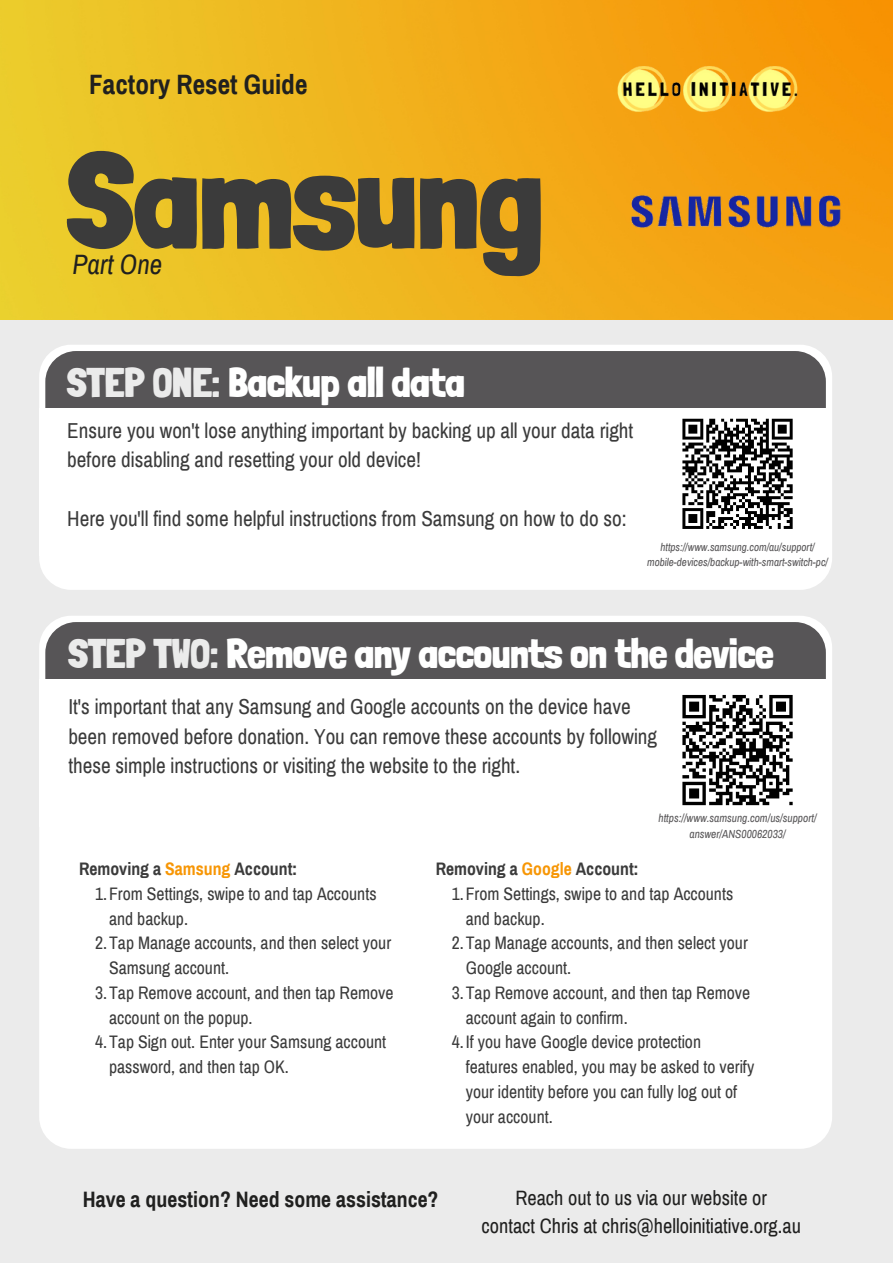
<style>
.page{position:relative;width:893px;height:1264px;background:#fff}
.page>*{position:absolute;margin:0;border:0;box-sizing:border-box;transform-origin:0 0}
.t1{font:900 137.4px "Londrina Solid";color:#3b3b3b}
.t2{font:900 40.5px "Londrina Solid";color:#fff}
.t3{font:700 27.3px "Archivo Narrow";color:#20201f}
.t4{font:italic 27.3px "Archivo Narrow";color:#20201f}
.t5{font:700 21.75px "Archivo Narrow";color:#20201f}
.t6{font:21.15px/29.2px "Archivo Narrow";color:#3b3b3b}
.t7{font:20.25px/28px "Archivo Narrow";color:#20201f;text-align:center}
.t8{font:17.7px "Archivo Narrow";color:#3b3b3b}
.t9{font:700 17.7px "Archivo Narrow";color:#3b3b3b}
.t10{font:italic 11.4px/15.6px "Archivo Narrow";color:#575557;text-align:center}
.t11{font:italic 11.1px/14.9px "Archivo Narrow";color:#575557;text-align:center}
.s1{color:#ebebeb}
.s2{color:#f79605}
</style>
<div class="page">
<div style="left:0;top:0;width:892px;height:1262px;background:#ebebeb"></div>
<img style="left:0;top:0;width:892px;height:319px">
<div style="left:39px;top:345px;width:793px;height:245px;background:#fff;border-radius:32px"></div>
<div style="left:45px;top:351px;width:780px;height:164px;background:#575557;border-radius:31px"></div>
<div style="left:39px;top:408px;width:793px;height:148px;background:#fff"></div>
<div style="left:39px;top:615px;width:793px;height:533px;background:#fff;border-radius:32px"></div>
<div style="left:45px;top:622px;width:780px;height:164px;background:#575557;border-radius:31px"></div>
<div style="left:39px;top:679px;width:793px;height:147px;background:#fff"></div>
<img style="left:612px;top:62px;width:190px;height:54px">
<svg style="left:682px;top:419px;width:110px;height:110px"></svg>
<svg style="left:682px;top:695px;width:110px;height:110px"></svg>
<img style="left:624px;top:186px;width:226px;height:50px">
<h3 class="t3" style="left:89px;top:70px;width:220px">Factory Reset Guide</h3>
<h1 class="t1" style="left:67px;top:118px;width:477px">Samsung</h1>
<h3 class="t4" style="left:73px;top:250px;width:91px">Part One</h3>
<h2 class="t2" style="left:67px;top:358px;width:399px"><span class="s1">STEP ONE:</span> Backup all data</h2>
<p class="t6" style="left:67px;top:416px;width:567px">Ensure you won't lose anything important by backing up all your data right before disabling and resetting your old device!</p>
<p class="t6" style="left:67px;top:504px;width:560px">Here you'll find some helpful instructions from Samsung on how to do so:</p>
<p class="t11" style="left:647px;top:539px;width:182px">https://www.samsung.com/au/support/ mobile-devices/backup-with-smart-switch-pc/</p>
<h2 class="t2" style="left:68px;top:630px;width:706px"><span class="s1">STEP TWO:</span> Remove any accounts on the device</h2>
<p class="t6" style="left:68px;top:692px;width:590px">It's important that any Samsung and Google accounts on the device have been removed before donation. You can remove these accounts by following these simple instructions or visiting the website to the right.</p>
<p class="t9" style="left:79px;top:859px;width:220px">Removing a <span class="s2">Samsung</span> Account:</p>
<p class="t8" style="left:95px;top:884px;width:283px">1.From Settings, swipe to and tap Accounts</p>
<p class="t8" style="left:109px;top:909px;width:80px">and backup.</p>
<p class="t8" style="left:95px;top:933px;width:297px">2.Tap Manage accounts, and then select your</p>
<p class="t8" style="left:109px;top:958px;width:122px">Samsung account.</p>
<p class="t8" style="left:95px;top:983px;width:300px">3.Tap Remove account, and then tap Remove</p>
<p class="t8" style="left:109px;top:1008px;width:145px">account on the popup.</p>
<p class="t8" style="left:95px;top:1032px;width:292px">4.Tap Sign out. Enter your Samsung account</p>
<p class="t8" style="left:109px;top:1057px;width:181px">password, and then tap OK.</p>
<p class="t9" style="left:435px;top:859px;width:204px">Removing a <span class="s2">Google</span> Account:</p>
<p class="t10" style="left:658px;top:810px;width:160px">https://www.samsung.com/us/support/ answer/ANS00062033/</p>
<p class="t8" style="left:452px;top:884px;width:283px">1.From Settings, swipe to and tap Accounts</p>
<p class="t8" style="left:465px;top:909px;width:80px">and backup.</p>
<p class="t8" style="left:452px;top:933px;width:297px">2.Tap Manage accounts, and then select your</p>
<p class="t8" style="left:465px;top:958px;width:107px">Google account.</p>
<p class="t8" style="left:452px;top:983px;width:300px">3.Tap Remove account, and then tap Remove</p>
<p class="t8" style="left:465px;top:1008px;width:163px">account again to confirm.</p>
<p class="t8" style="left:452px;top:1032px;width:251px">4.If you have Google device protection</p>
<p class="t8" style="left:465px;top:1057px;width:290px">features enabled, you may be asked to verify</p>
<p class="t8" style="left:465px;top:1082px;width:273px">your identity before you can fully log out of</p>
<p class="t8" style="left:465px;top:1106px;width:88px">your account.</p>
<p class="t5" style="left:83px;top:1188px;width:357px">Have a question? Need some assistance?</p>
<p class="t7" style="left:481px;top:1184px;width:321px">Reach out to us via our website or<br>contact Chris at chris@helloinitiative.org.au</p>
</div>
